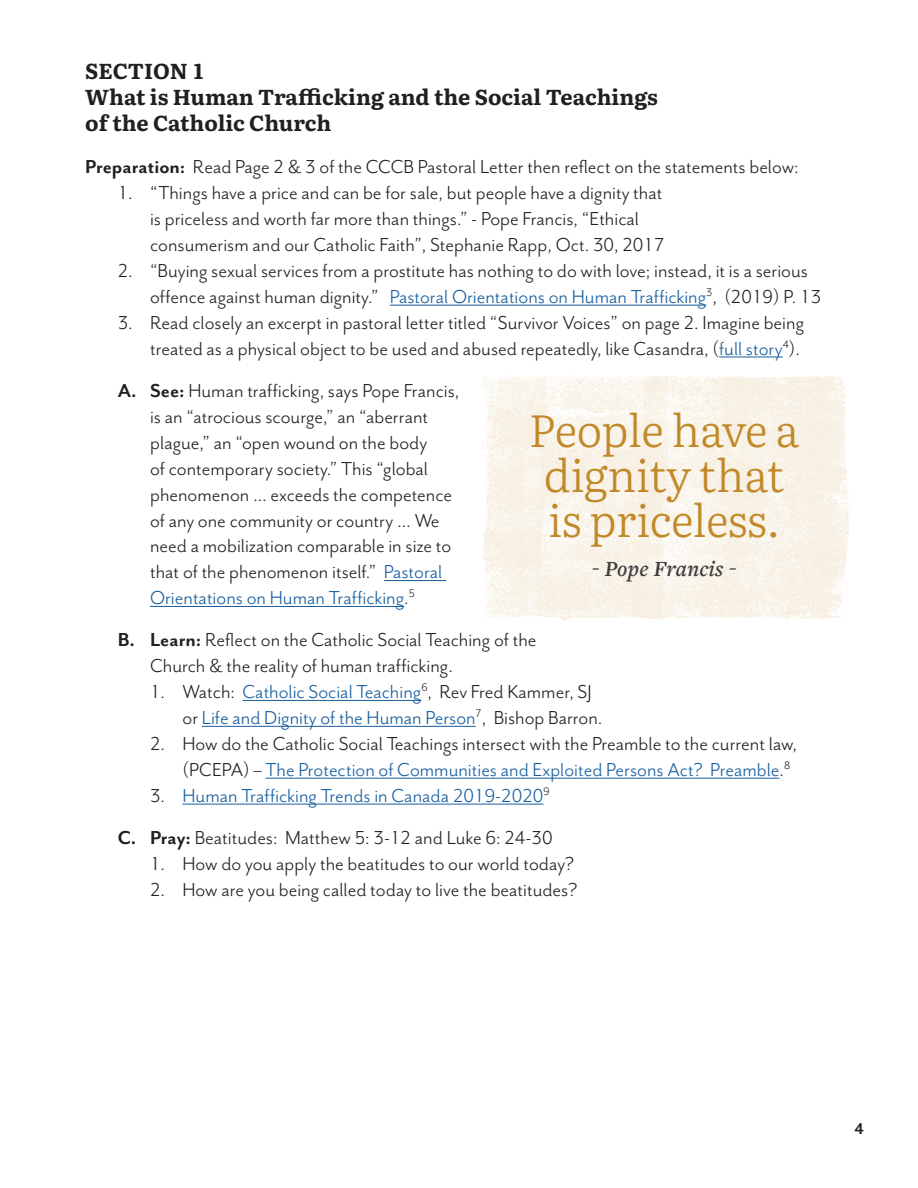
<style>
.page{position:relative;width:918px;height:1188px;background:#fff}
.page>*{position:absolute;margin:0;border:0;box-sizing:border-box;transform-origin:0 0}
.t1{font:300 45px/45px "Literata";letter-spacing:-.01em;color:#c18929;text-align:center}
.t2{font:italic 600 22.5px "Freight Text Pro";letter-spacing:.01em;color:#3e3e3f}
.t3{font:21.6px/26px "Mr Eaves San OT";color:#231f20}
.t4{font:21.6px/26px "Mr Eaves San OT";color:#175d9e}
.t5{font:700 21.6px/26px "Literata";color:#231f20}
.t6{font:700 18px "Mr Eaves San OT";color:#231f20}
.s1{font-weight:700}
.s2{color:#175d9e}
.s3{color:#231f20}
</style>
<div class="page">
<hr style="left:390px;top:305px;width:316px;height:1px;background:#175d9e">
<hr style="left:719px;top:357px;width:64px;height:1px;background:#175d9e">
<hr style="left:384px;top:580px;width:62px;height:1px;background:#175d9e">
<hr style="left:150px;top:606px;width:254px;height:1px;background:#175d9e">
<hr style="left:243px;top:700px;width:178px;height:1px;background:#175d9e">
<hr style="left:202px;top:726px;width:274px;height:1px;background:#175d9e">
<hr style="left:266px;top:778px;width:513px;height:1px;background:#175d9e">
<hr style="left:183px;top:804px;width:360px;height:1px;background:#175d9e">
<svg style="left:481px;top:375px;width:368px;height:246px;fill:#f8f2e6"></svg>
<p class="t5" style="left:85px;top:57px;width:574px">SECTION 1<br>What is Human Trafficking and the Social Teachings of the Catholic Church</p>
<p class="t3" style="left:85px;top:154px;width:715px"><span class="s1">Preparation:</span> Read Page 2 &amp; 3 of the CCCB Pastoral Letter then reflect on the statements below:</p>
<p class="t3" style="left:150px;top:180px;width:516px;text-indent:-32px">1. “Things have a price and can be for sale, but people have a dignity that is priceless and worth far more than things.” - Pope Francis, “Ethical consumerism and our Catholic Faith”, Stephanie Rapp, Oct. 30, 2017</p>
<p class="t3" style="left:150px;top:258px;width:673px;text-indent:-32px">2. “Buying sexual services from a prostitute has nothing to do with love; instead, it is a serious offence against human dignity.” <span class="s2">Pastoral Orientations on Human Trafficking</span><sup>3</sup>, (2019) P. 13</p>
<p class="t3" style="left:118px;top:310px;width:688px;text-align:right">3. Read closely an excerpt in pastoral letter titled “Survivor Voices” on page 2. Imagine being treated as a physical object to be used and abused repeatedly, like Casandra, (<span class="s2">full story</span><sup>4</sup>).</p>
<p class="t3" style="left:150px;top:378px;width:311px;text-indent:-32px"><span class="s1">A. See:</span> Human trafficking, says Pope Francis, is an “atrocious scourge,” an “aberrant plague,” an “open wound on the body<br>of contemporary society.” This “global phenomenon … exceeds the competence of any one community or country … We need a mobilization comparable in size to that of the phenomenon itself.” <span class="s2">Pastoral Orientations on Human Trafficking</span>.<sup>5</sup></p>
<p class="t3" style="left:150px;top:627px;width:388px;text-indent:-32px"><span class="s1">B. Learn:</span> Reflect on the Catholic Social Teaching of the<br>Church &amp; the reality of human trafficking.</p>
<p class="t4" style="left:183px;top:679px;width:421px;text-indent:-32px"><span class="s3">1. Watch:</span> Catholic Social Teaching<sup>6</sup><span class="s3">, Rev Fred Kammer, SJ or</span> Life and Dignity of the Human Person<sup>7</sup><span class="s3">, Bishop Barron.</span></p>
<p class="t3" style="left:183px;top:731px;width:616px;text-indent:-32px">2. How do the Catholic Social Teachings intersect with the Preamble to the current law, (PCEPA) – <span class="s2">The Protection of Communities and Exploited Persons Act? Preamble</span>.<sup>8</sup></p>
<p class="t3" style="left:118px;top:775px;width:436px;line-height:42.2px;text-align:right">3. <span class="s2">Human Trafficking Trends in Canada 2019-2020</span><sup>9<br></sup><span class="s1">C. Pray:</span> Beatitudes: Matthew 5: 3-12 and Luke 6: 24-30</p>
<p class="t3" style="left:150px;top:851px;width:426px">1. How do you apply the beatitudes to our world today?</p>
<p class="t3" style="left:150px;top:877px;width:429px">2. How are you being called today to live the beatitudes?</p>
<h1 class="t1" style="left:529px;top:405px;width:272px">People have a dignity that is priceless.</h1>
<p class="t2" style="left:592px;top:554px;width:146px">- Pope Francis -</p>
<p class="t6" style="left:855px;top:1119px;width:11px">4</p>
</div>
